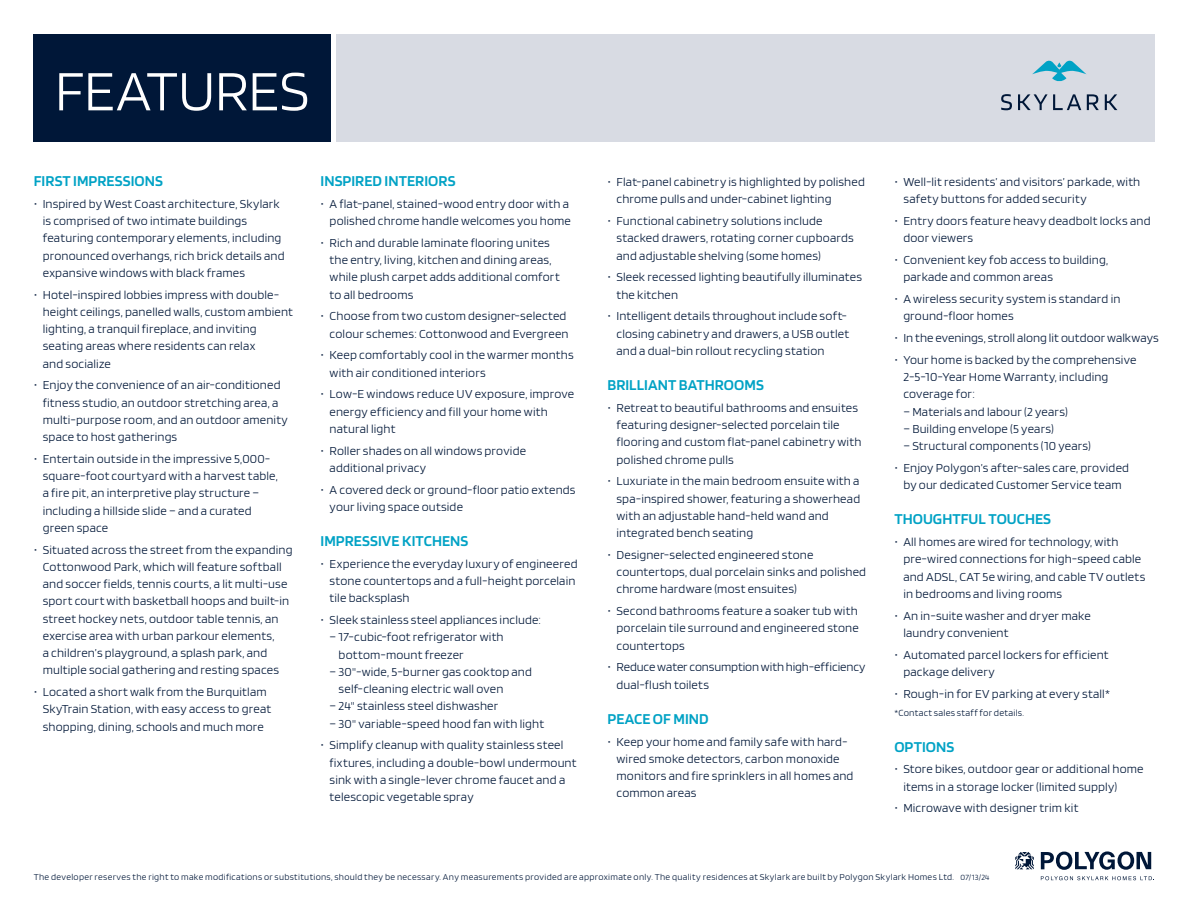
<style>
.page{position:relative;width:1188px;height:918px;background:#fff}
.page>*{position:absolute;margin:0;border:0;box-sizing:border-box;transform-origin:0 0}
.t1{font:200 59.25px "Blinker";letter-spacing:-.01em;color:#fff}
.t2{font:600 15.75px "Blinker";letter-spacing:.005em;color:#00a2c5}
.t3{font:200 12.75px/17.2px "Blinker";letter-spacing:.01em;color:#001738}
.t4{font:200 9.75px "Blinker";letter-spacing:.025em;color:#001738}
.t5{font:200 9.3px "Blinker";letter-spacing:.03em;color:#001738}
.t6{font:200 8.25px "Blinker";color:#001738}
</style>
<div class="page">
<div style="left:336px;top:34px;width:818px;height:108px;background:#d8dbe3"></div>
<div style="left:34px;top:34px;width:297px;height:108px;background:#001738"></div>
<svg style="left:1001px;top:94px;width:11px;height:16px"></svg>
<svg style="left:1018px;top:94px;width:63px;height:16px"></svg>
<svg style="left:1087px;top:94px;width:12px;height:16px"></svg>
<svg style="left:1105px;top:94px;width:12px;height:16px"></svg>
<svg style="left:1032px;top:60px;width:55px;height:22px"></svg>
<svg style="left:1041px;top:851px;width:110px;height:19px"></svg>
<svg style="left:1015px;top:852px;width:19px;height:17px"></svg>
<svg style="left:1041px;top:876px;width:113px;height:5px"></svg>
<h1 class="t1" style="left:55px;top:61px;width:256px">FEATURES</h1>
<p class="t2" style="left:34px;top:173px;width:131px">FIRST IMPRESSIONS</p>
<p class="t3" style="left:43px;top:195px;width:243px;text-indent:-9px">• Inspired by West Coast architecture, Skylark is comprised of two intimate buildings featuring contemporary elements, including pronounced overhangs, rich brick details and expansive windows with black frames</p>
<p class="t3" style="left:43px;top:286px;width:252px;text-indent:-9px">• Hotel-inspired lobbies impress with double&shy;height ceilings, panelled walls, custom ambient lighting, a tranquil fireplace, and inviting seating areas where residents can relax<br>and socialize</p>
<p class="t3" style="left:43px;top:377px;width:247px;text-indent:-9px">• Enjoy the convenience of an air-conditioned fitness studio, an outdoor stretching area, a multi-purpose room, and an outdoor amenity space to host gatherings</p>
<p class="t3" style="left:43px;top:450px;width:237px;text-indent:-9px">• Entertain outside in the impressive 5,000- square-foot courtyard with a harvest table, a fire pit, an interpretive play structure – including a hillside slide – and a curated green space</p>
<p class="t3" style="left:43px;top:541px;width:251px;text-indent:-9px">• Situated across the street from the expanding Cottonwood Park, which will feature softball and soccer fields, tennis courts, a lit multi-use sport court with basketball hoops and built-in street hockey nets, outdoor table tennis, an exercise area with urban parkour elements,<br>a children’s playground, a splash park, and multiple social gathering and resting spaces</p>
<p class="t3" style="left:43px;top:684px;width:230px;text-indent:-9px">• Located a short walk from the Burquitlam<br>SkyTrain Station, with easy access to great shopping, dining, schools and much more</p>
<p class="t2" style="left:321px;top:173px;width:136px">INSPIRED INTERIORS</p>
<p class="t3" style="left:321px;top:195px;width:252px;text-align:right">• A flat-panel, stained-wood entry door with a polished chrome handle welcomes you home</p>
<p class="t3" style="left:330px;top:234px;width:232px;text-indent:-9px">• Rich and durable laminate flooring unites the entry, living, kitchen and dining areas, while plush carpet adds additional comfort to all bedrooms</p>
<p class="t3" style="left:321px;top:308px;width:250px;text-align:right">• Choose from two custom designer-selected colour schemes: Cottonwood and Evergreen</p>
<p class="t3" style="left:330px;top:347px;width:246px;text-indent:-9px">• Keep comfortably cool in the warmer months with air conditioned interiors</p>
<p class="t3" style="left:330px;top:386px;width:246px;text-indent:-9px">• Low-E windows reduce UV exposure, improve energy efficiency and fill your home with natural light</p>
<p class="t3" style="left:330px;top:442px;width:198px;text-indent:-9px">• Roller shades on all windows provide additional privacy</p>
<p class="t3" style="left:330px;top:481px;width:247px;text-indent:-9px">• A covered deck or ground-floor patio extends your living space outside</p>
<p class="t2" style="left:321px;top:533px;width:149px">IMPRESSIVE KITCHENS</p>
<p class="t3" style="left:330px;top:555px;width:249px;text-indent:-9px">• Experience the everyday luxury of engineered stone countertops and a full-height porcelain tile backsplash</p>
<p class="t3" style="left:321px;top:612px;width:222px">• Sleek stainless steel appliances include:</p>
<p class="t3" style="left:339px;top:629px;width:167px;text-indent:-9px">– 17-cubic-foot refrigerator with bottom-mount freezer</p>
<p class="t3" style="left:339px;top:663px;width:195px;text-indent:-9px">– 30"-wide, 5-burner gas cooktop and self-cleaning electric wall oven</p>
<p class="t3" style="left:330px;top:698px;width:170px">– 24" stainless steel dishwasher</p>
<p class="t3" style="left:330px;top:715px;width:216px">– 30" variable-speed hood fan with light</p>
<p class="t3" style="left:330px;top:737px;width:248px;text-indent:-9px">• Simplify cleanup with quality stainless steel fixtures, including a double-bowl undermount sink with a single-lever chrome faucet and a telescopic vegetable spray</p>
<p class="t3" style="left:617px;top:174px;width:250px;text-indent:-9px">• Flat-panel cabinetry is highlighted by polished chrome pulls and under-cabinet lighting</p>
<p class="t3" style="left:617px;top:213px;width:239px;text-indent:-9px">• Functional cabinetry solutions include stacked drawers, rotating corner cupboards and adjustable shelving (some homes)</p>
<p class="t3" style="left:617px;top:269px;width:247px;text-indent:-9px">• Sleek recessed lighting beautifully illuminates the kitchen</p>
<p class="t3" style="left:617px;top:308px;width:234px;text-indent:-9px">• Intelligent details throughout include soft&shy;closing cabinetry and drawers, a USB outlet and a dual-bin rollout recycling station</p>
<p class="t2" style="left:608px;top:377px;width:158px">BRILLIANT BATHROOMS</p>
<p class="t3" style="left:617px;top:399px;width:246px;text-indent:-9px">• Retreat to beautiful bathrooms and ensuites featuring designer-selected porcelain tile flooring and custom flat-panel cabinetry with polished chrome pulls</p>
<p class="t3" style="left:617px;top:473px;width:245px;text-indent:-9px">• Luxuriate in the main bedroom ensuite with a spa-inspired shower, featuring a showerhead with an adjustable hand-held wand and integrated bench seating</p>
<p class="t3" style="left:617px;top:546px;width:251px;text-indent:-9px">• Designer-selected engineered stone countertops, dual porcelain sinks and polished chrome hardware (most ensuites)</p>
<p class="t3" style="left:617px;top:603px;width:244px;text-align:justify;text-indent:-9px">• Second bathrooms feature a soaker tub with porcelain tile surround and engineered stone countertops</p>
<p class="t3" style="left:617px;top:659px;width:251px;text-indent:-9px">• Reduce water consumption with high-efficiency dual-flush toilets</p>
<p class="t2" style="left:608px;top:711px;width:103px">PEACE OF MIND</p>
<p class="t3" style="left:617px;top:733px;width:239px;text-indent:-9px">• Keep your home and family safe with hard&shy;wired smoke detectors, carbon monoxide monitors and fire sprinklers in all homes and common areas</p>
<p class="t3" style="left:903px;top:174px;width:239px;text-indent:-9px">• Well-lit residents’ and visitors’ parkade, with safety buttons for added security</p>
<p class="t3" style="left:903px;top:213px;width:249px;text-indent:-9px">• Entry doors feature heavy deadbolt locks and door viewers</p>
<p class="t3" style="left:903px;top:252px;width:206px;text-indent:-9px">• Convenient key fob access to building, parkade and common areas</p>
<p class="t3" style="left:903px;top:291px;width:219px;text-indent:-9px">• A wireless security system is standard in ground-floor homes</p>
<p class="t3" style="left:894px;top:330px;width:266px">• In the evenings, stroll along lit outdoor walkways</p>
<p class="t3" style="left:903px;top:351px;width:235px;text-indent:-9px">• Your home is backed by the comprehensive<br>2-5-10-Year Home Warranty, including coverage for:</p>
<p class="t3" style="left:903px;top:403px;width:166px">– Materials and labour (2 years)</p>
<p class="t3" style="left:903px;top:420px;width:152px">– Building envelope (5 years)</p>
<p class="t3" style="left:903px;top:438px;width:189px">– Structural components (10 years)</p>
<p class="t3" style="left:894px;top:459px;width:236px;text-align:center">• Enjoy Polygon’s after-sales care, provided by our dedicated Customer Service team</p>
<p class="t2" style="left:894px;top:511px;width:158px">THOUGHTFUL TOUCHES</p>
<p class="t3" style="left:903px;top:534px;width:243px;text-indent:-9px">• All homes are wired for technology, with pre-wired connections for high-speed cable and ADSL, CAT 5e wiring, and cable TV outlets in bedrooms and living rooms</p>
<p class="t3" style="left:903px;top:607px;width:189px;text-indent:-9px">• An in-suite washer and dryer make laundry convenient</p>
<p class="t3" style="left:903px;top:646px;width:207px;text-indent:-9px">• Automated parcel lockers for efficient package delivery</p>
<p class="t3" style="left:894px;top:685px;width:217px">• Rough-in for EV parking at every stall*</p>
<p class="t4" style="left:894px;top:708px;width:131px">*Contact sales staff for details.</p>
<p class="t2" style="left:894px;top:738px;width:61px">OPTIONS</p>
<p class="t3" style="left:903px;top:761px;width:242px;text-indent:-9px">• Store bikes, outdoor gear or additional home items in a storage locker (limited supply)</p>
<p class="t3" style="left:894px;top:800px;width:186px">• Microwave with designer trim kit</p>
<p class="t5" style="left:34px;top:872px;width:922px">The developer reserves the right to make modifications or substitutions, should they be necessary. Any measurements provided are approximate only. The quality residences at Skylark are built by Polygon Skylark Homes Ltd.</p>
<p class="t6" style="left:960px;top:873px;width:31px">07/13/24</p>
</div>
